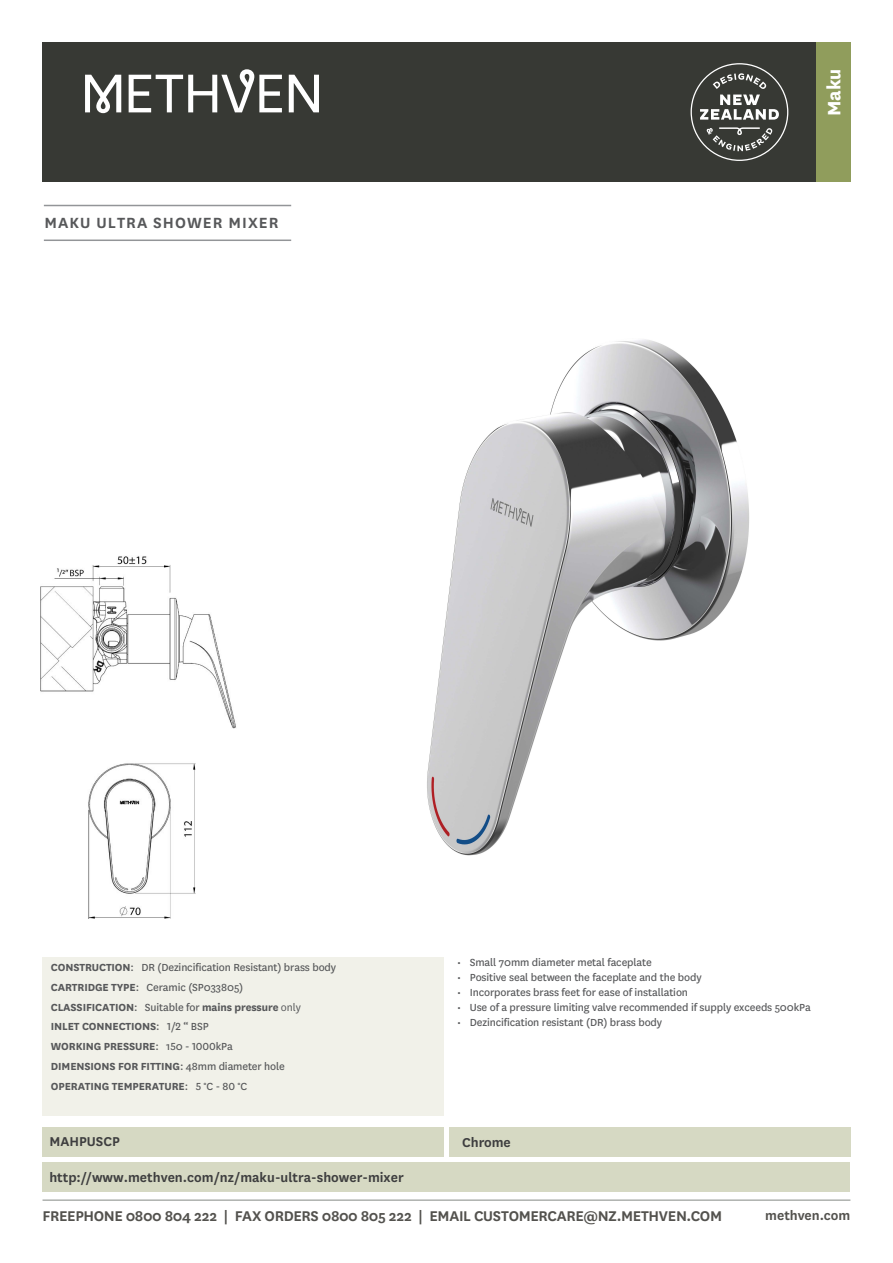
<style>
.page{position:relative;width:893px;height:1263px;background:#fff}
.page>*{position:absolute;margin:0;border:0;box-sizing:border-box;transform-origin:0 0}
.t1{font:700 21px "National";color:#fff}
.t2{font:600 17.25px "National";letter-spacing:.06em;color:#57585a}
.t3{font:600 16.5px "National";letter-spacing:-.02em;color:#53524e}
.t4{font:600 15px "National";color:#3e3e3f}
.t5{font:600 15px "National";color:#53524e}
.t6{font:700 12px/20px "National";letter-spacing:-.01em;color:#57585a}
.t7{font:12px "National";letter-spacing:-.01em;color:#57585a}
.s1{font-weight:400}
</style>
<div class="page">
<hr style="left:43px;top:1200px;width:807px;height:1px;background:#858985">
<img style="left:427px;top:339px;width:322px;height:517px">
<img style="left:41px;top:556px;width:195px;height:362px">
<div style="left:43px;top:1162px;width:807px;height:30px;background:#d6d9c3"></div>
<div style="left:43px;top:1127px;width:401px;height:29px;background:#d6d9c3"></div>
<div style="left:449px;top:1127px;width:401px;height:29px;background:#d6d9c3"></div>
<div style="left:43px;top:957px;width:401px;height:159px;background:#f1f1e9"></div>
<div style="left:43px;top:43px;width:807px;height:139px;background:#373934"></div>
<div style="left:816px;top:43px;width:34px;height:139px;background:#909d5c"></div>
<svg style="left:691px;top:63px;width:97px;height:98px"></svg>
<svg style="left:85px;top:75px;width:36px;height:38px"></svg>
<svg style="left:129px;top:69px;width:153px;height:43px"></svg>
<svg style="left:289px;top:75px;width:30px;height:37px"></svg>
<hr style="left:44px;top:205px;width:247px;height:1px;background:#939598">
<hr style="left:44px;top:239px;width:247px;height:2px;background:#939598">
<h2 class="t2" style="left:44px;top:211px;width:236px">MAKU ULTRA SHOWER MIXER</h2>
<h1 class="t1" style="left:819px;top:116px;width:50px;rotate:-90deg">Maku</h1>
<p class="t6" style="left:51px;top:956px;width:287px">CONSTRUCTION<span class="s1">: DR (Dezincification Resistant) brass body </span>CARTRIDGE TYPE<span class="s1">: Ceramic (SP033805)<br></span>CLASSIFICATION<span class="s1">: Suitable for</span> mains pressure <span class="s1">only<br></span>INLET CONNECTIONS<span class="s1">: 1/2 “ BSP<br></span>WORKING PRESSURE<span class="s1">: 150 - 1000kPa<br></span>DIMENSIONS FOR FITTING<span class="s1">: 48mm diameter hole </span>OPERATING TEMPERATURE<span class="s1">: 5 °C - 80 °C</span></p>
<p class="t4" style="left:49px;top:1131px;width:72px">MAHPUSCP</p>
<p class="t4" style="left:49px;top:1167px;width:356px">http://www.methven.com/nz/maku-ultra-shower-mixer</p>
<p class="t7" style="left:457px;top:955px;width:196px">• Small 70mm diameter metal faceplate</p>
<p class="t7" style="left:457px;top:969px;width:246px">• Positive seal between the faceplate and the body</p>
<p class="t7" style="left:457px;top:984px;width:232px">• Incorporates brass feet for ease of installation</p>
<p class="t7" style="left:457px;top:999px;width:355px">• Use of a pressure limiting valve recommended if supply exceeds 500kPa</p>
<p class="t7" style="left:457px;top:1014px;width:207px">• Dezincification resistant (DR) brass body</p>
<p class="t4" style="left:462px;top:1132px;width:50px">Chrome</p>
<h3 class="t3" style="left:43px;top:1204px;width:681px">FREEPHONE 0800 804 222 | FAX ORDERS 0800 805 222 | EMAIL CUSTOMERCARE@NZ.METHVEN.COM</h3>
<p class="t5" style="left:765px;top:1205px;width:87px">methven.com</p>
</div>
